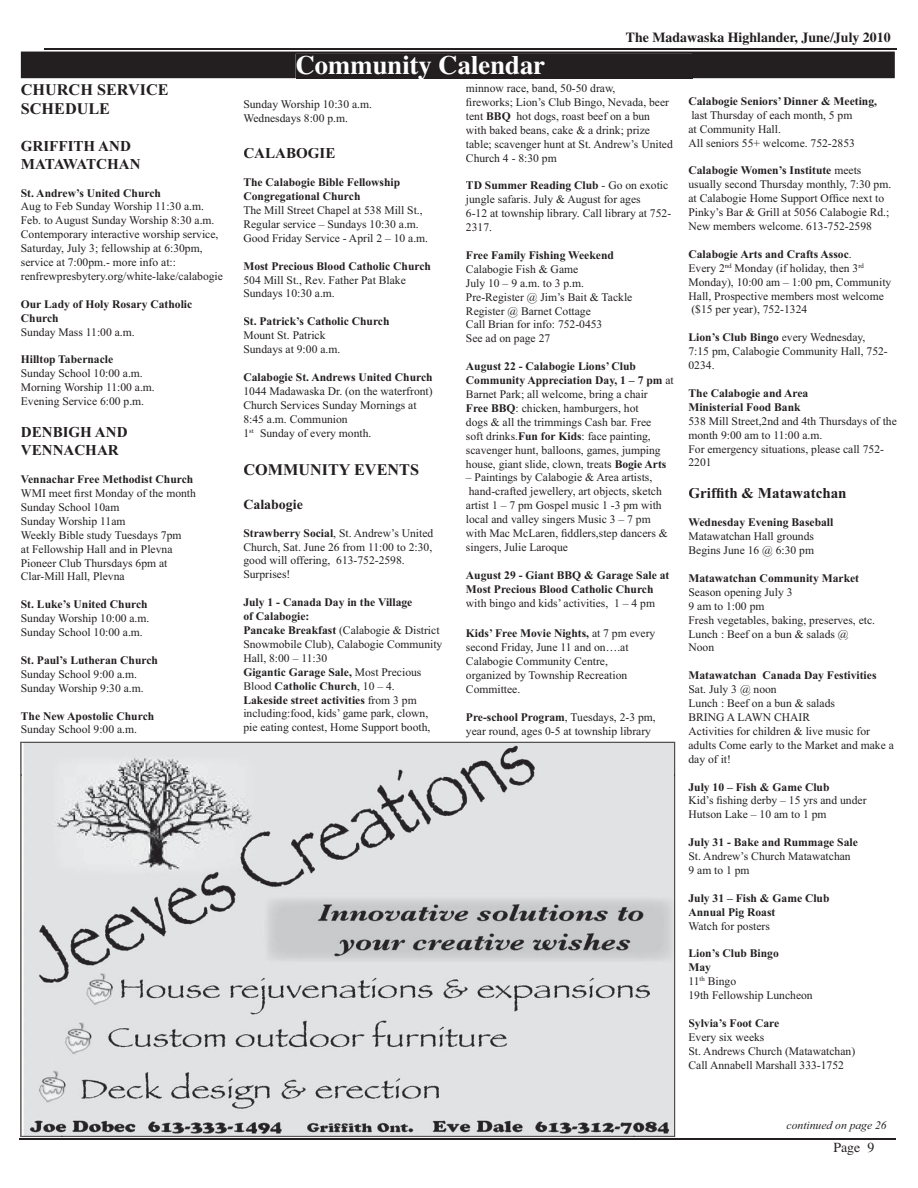
<style>
.page{position:relative;width:918px;height:1188px;background:#fff}
.page>*{position:absolute;margin:0;border:0;box-sizing:border-box;transform-origin:0 0}
.t1{font:700 26.7px "Times";color:#fff}
.t2{font:700 16.2px/19.5px "Times New Roman";color:#231f20}
.t3{font:700 15px/18.1px "Times New Roman";color:#231f20}
.t4{font:700 13.95px "Times";color:#231f20}
.t5{font:700 13.95px "Times New Roman";color:#231f20}
.t6{font:13.95px "Times";color:#231f20}
.t7{font:11.55px/14px "Times New Roman";color:#231f20}
.t8{font:700 11.55px/14px "Times New Roman";color:#231f20}
.t9{font:italic 11.55px "Times New Roman";color:#231f20}
.t10{font:6.75px "Times New Roman";color:#231f20}
.s1{font-weight:700}
</style>
<div class="page">
<hr style="left:19px;top:1139px;width:877px;height:1px;background:#231f20">
<hr style="left:45px;top:48px;width:852px;height:1px;background:#231f20">
<div style="left:21px;top:52px;width:874px;height:26px;background:#231f20"></div>
<div style="left:296px;top:54px;width:396px;height:24px;background:#231f20"></div>
<svg style="left:20px;top:742px;width:655px;height:395px;background:#cccdce"></svg>
<img style="left:21px;top:742px;width:654px;height:33px">
<img style="left:21px;top:775px;width:41px;height:361px">
<img style="left:634px;top:775px;width:41px;height:361px">
<img style="left:62px;top:1135px;width:572px;height:1px">
<h2 class="t2" style="left:21px;top:82px;width:149px">CHURCH SERVICE<br>SCHEDULE</h2>
<p class="t3" style="left:21px;top:138px;width:121px">GRIFFITH AND<br>MATAWATCHAN</p>
<p class="t8" style="left:21px;top:187px;width:142px">St. Andrew’s United Church</p>
<p class="t7" style="left:21px;top:201px;width:204px">Aug to Feb Sunday Worship 11:30 a.m.<br>Feb. to August Sunday Worship 8:30 a.m.<br>Contemporary interactive worship service, Saturday, July 3; fellowship at 6:30pm, service at 7:00pm.- more info at:: renfrewpresbytery.org/white-lake/calabogie</p>
<p class="t8" style="left:21px;top:298px;width:173px">Our Lady of Holy Rosary Catholic<br>Church</p>
<p class="t7" style="left:21px;top:326px;width:115px">Sunday Mass 11:00 a.m.</p>
<p class="t8" style="left:21px;top:354px;width:94px">Hilltop Tabernacle</p>
<p class="t7" style="left:21px;top:368px;width:135px">Sunday School 10:00 a.m.<br>Morning Worship 11:00 a.m.<br>Evening Service 6:00 p.m.</p>
<p class="t3" style="left:21px;top:425px;width:108px">DENBIGH AND<br>VENNACHAR</p>
<p class="t8" style="left:21px;top:473px;width:174px">Vennachar Free Methodist Church</p>
<p class="t7" style="left:21px;top:487px;width:177px">WMI meet first Monday of the month<br>Sunday School 10am<br>Sunday Worship 11am<br>Weekly Bible study Tuesdays 7pm<br>at Fellowship Hall and in Plevna<br>Pioneer Club Thursdays 6pm at<br>Clar-Mill Hall, Plevna</p>
<p class="t8" style="left:21px;top:599px;width:128px">St. Luke’s United Church</p>
<p class="t7" style="left:21px;top:612px;width:130px">Sunday Worship 10:00 a.m.<br>Sunday School 10:00 a.m.</p>
<p class="t8" style="left:21px;top:654px;width:139px">St. Paul’s Lutheran Church</p>
<p class="t7" style="left:21px;top:668px;width:124px">Sunday School 9:00 a.m.<br>Sunday Worship 9:30 a.m.</p>
<p class="t8" style="left:21px;top:710px;width:135px">The New Apostolic Church</p>
<p class="t7" style="left:21px;top:724px;width:118px">Sunday School 9:00 a.m.</p>
<h1 class="t1" style="left:296px;top:55px;width:251px">Community Calendar</h1>
<p class="t4" style="left:626px;top:33px;width:266px">The Madawaska Highlander, June/July 2010</p>
<p class="t7" style="left:243px;top:99px;width:130px">Sunday Worship 10:30 a.m.<br>Wednesdays 8:00 p.m.</p>
<p class="t3" style="left:243px;top:146px;width:94px">CALABOGIE</p>
<p class="t8" style="left:243px;top:177px;width:158px">The Calabogie Bible Fellowship<br>Congregational Church</p>
<p class="t7" style="left:243px;top:204px;width:186px">The Mill Street Chapel at 538 Mill St.,<br>Regular service – Sundays 10:30 a.m.<br>Good Friday Service - April 2 – 10 a.m.</p>
<p class="t8" style="left:243px;top:260px;width:189px">Most Precious Blood Catholic Church</p>
<p class="t7" style="left:243px;top:274px;width:164px">504 Mill St., Rev. Father Pat Blake<br>Sundays 10:30 a.m.</p>
<p class="t8" style="left:243px;top:316px;width:148px">St. Patrick’s Catholic Church</p>
<p class="t7" style="left:243px;top:329px;width:98px">Mount St. Patrick<br>Sundays at 9:00 a.m.</p>
<p class="t8" style="left:243px;top:371px;width:191px">Calabogie St. Andrews United Church</p>
<p class="t7" style="left:243px;top:385px;width:191px">1044 Madawaska Dr. (on the waterfront)<br>Church Services Sunday Mornings at<br>8:45 a.m. Communion<br>1<sup>st</sup> Sunday of every month.</p>
<h2 class="t2" style="left:243px;top:462px;width:177px">COMMUNITY EVENTS</h2>
<p class="t5" style="left:243px;top:500px;width:61px">Calabogie</p>
<p class="t7" style="left:243px;top:527px;width:191px"><span class="s1">Strawberry Social</span>, St. Andrew’s United<br>Church, Sat. June 26 from 11:00 to 2:30, good will offering, 613-752-2598.<br>Surprises!</p>
<p class="t7" style="left:243px;top:596px;width:200px"><span class="s1">July 1 - Canada Day in the Village<br>of Calabogie:<br>Pancake Breakfast</span> (Calabogie &amp; District<br>Snowmobile Club), Calabogie Community<br>Hall, 8:00 – 11:30<br><span class="s1">Gigantic Garage Sale,</span> Most Precious<br>Blood <span class="s1">Catholic Church</span>, 10 – 4.<br><span class="s1">Lakeside street activities</span> from 3 pm including:food, kids’ game park, clown, pie eating contest, Home Support booth,</p>
<p class="t7" style="left:466px;top:82px;width:208px">minnow race, band, 50-50 draw,<br>fireworks; Lion’s Club Bingo, Nevada, beer tent <span class="s1">BBQ</span> hot dogs, roast beef on a bun with baked beans, cake &amp; a drink; prize table; scavenger hunt at St. Andrew’s United Church 4 - 8:30 pm</p>
<p class="t7" style="left:466px;top:180px;width:207px"><span class="s1">TD Summer Reading Club</span> - Go on exotic jungle safaris. July &amp; August for ages<br>6-12 at township library. Call library at 752-<br>2317.</p>
<p class="t8" style="left:466px;top:249px;width:150px">Free Family Fishing Weekend</p>
<p class="t7" style="left:466px;top:263px;width:168px">Calabogie Fish &amp; Game<br>July 10 – 9 a.m. to 3 p.m.<br>Pre-Register @ Jim’s Bait &amp; Tackle<br>Register @ Barnet Cottage<br>Call Brian for info: 752-0453<br>See ad on page 27</p>
<p class="t7" style="left:466px;top:360px;width:209px"><span class="s1">August 22 - Calabogie Lions’ Club Community Appreciation Day, 1 – 7 pm</span> at Barnet Park; all welcome, bring a chair<br><span class="s1">Free BBQ</span>: chicken, hamburgers, hot<br>dogs &amp; all the trimmings Cash bar. Free<br>soft drinks.<span class="s1">Fun for Kids</span>: face painting, scavenger hunt, balloons, games, jumping house, giant slide, clown, treats <span class="s1">Bogie Arts</span></p>
<p class="t7" style="left:466px;top:472px;width:203px">– Paintings by Calabogie &amp; Area artists, hand-crafted jewellery, art objects, sketch artist 1 – 7 pm Gospel music 1 -3 pm with local and valley singers Music 3 – 7 pm with Mac McLaren, fiddlers,step dancers &amp; singers, Julie Laroque</p>
<p class="t8" style="left:466px;top:569px;width:205px">August 29 - Giant BBQ &amp; Garage Sale at<br>Most Precious Blood Catholic Church</p>
<p class="t7" style="left:466px;top:597px;width:191px">with bingo and kids’ activities, 1 – 4 pm</p>
<p class="t7" style="left:466px;top:628px;width:191px"><span class="s1">Kids’ Free Movie Nights,</span> at 7 pm every second Friday, June 11 and on….at<br>Calabogie Community Centre, organized by Township Recreation<br>Committee.</p>
<p class="t7" style="left:466px;top:711px;width:191px"><span class="s1">Pre-school Program</span>, Tuesdays, 2-3 pm, year round, ages 0-5 at township library</p>
<p class="t8" style="left:689px;top:95px;width:190px">Calabogie Seniors’ Dinner &amp; Meeting,</p>
<p class="t7" style="left:689px;top:109px;width:168px">last Thursday of each month, 5 pm at Community Hall.<br>All seniors 55+ welcome. 752-2853</p>
<p class="t7" style="left:689px;top:165px;width:204px"><span class="s1">Calabogie Women’s Institute</span> meets usually second Thursday monthly, 7:30 pm. at Calabogie Home Support Office next to Pinky’s Bar &amp; Grill at 5056 Calabogie Rd.; New members welcome. 613-752-2598</p>
<p class="t7" style="left:689px;top:248px;width:171px"><span class="s1">Calabogie Arts and Crafts Assoc</span>.<br>Every 2<sup>n</sup> Monday (if holiday, then 3</p>
<p class="t10" style="left:728px;top:263px;width:5px">d</p>
<p class="t10" style="left:858px;top:263px;width:7px">rd</p>
<p class="t7" style="left:689px;top:276px;width:204px">Monday), 10:00 am – 1:00 pm, Community<br>Hall, Prospective members most welcome ($15 per year), 752-1324</p>
<p class="t7" style="left:689px;top:332px;width:201px"><span class="s1">Lion’s Club Bingo</span> every Wednesday,<br>7:15 pm, Calabogie Community Hall, 752-<br>0234.</p>
<p class="t8" style="left:689px;top:387px;width:121px">The Calabogie and Area<br>Ministerial Food Bank</p>
<p class="t7" style="left:689px;top:415px;width:210px">538 Mill Street,2nd and 4th Thursdays of the month 9:00 am to 11:00 a.m.<br>For emergency situations, please call 752-<br>2201</p>
<p class="t3" style="left:689px;top:486px;width:160px">Griffith &amp; Matawatchan</p>
<p class="t8" style="left:689px;top:517px;width:146px">Wednesday Evening Baseball</p>
<p class="t7" style="left:689px;top:530px;width:127px">Matawatchan Hall grounds<br>Begins June 16 @ 6:30 pm</p>
<p class="t8" style="left:689px;top:572px;width:172px">Matawatchan Community Market</p>
<p class="t7" style="left:689px;top:586px;width:188px">Season opening July 3<br>9 am to 1:00 pm<br>Fresh vegetables, baking, preserves, etc.<br>Lunch : Beef on a bun &amp; salads @<br>Noon</p>
<p class="t8" style="left:689px;top:670px;width:190px">Matawatchan Canada Day Festivities</p>
<p class="t7" style="left:689px;top:683px;width:207px">Sat. July 3 @ noon<br>Lunch : Beef on a bun &amp; salads<br>BRING A LAWN CHAIR<br>Activities for children &amp; live music for adults Come early to the Market and make a day of it!</p>
<p class="t8" style="left:689px;top:781px;width:143px">July 10 – Fish &amp; Game Club</p>
<p class="t7" style="left:689px;top:795px;width:180px">Kid’s fishing derby – 15 yrs and under<br>Hutson Lake – 10 am to 1 pm</p>
<p class="t8" style="left:689px;top:837px;width:171px">July 31 - Bake and Rummage Sale</p>
<p class="t7" style="left:689px;top:850px;width:164px">St. Andrew’s Church Matawatchan<br>9 am to 1 pm</p>
<p class="t8" style="left:689px;top:892px;width:143px">July 31 – Fish &amp; Game Club<br>Annual Pig Roast</p>
<p class="t7" style="left:689px;top:920px;width:83px">Watch for posters</p>
<p class="t7" style="left:689px;top:948px;width:126px"><span class="s1">Lion’s Club Bingo<br>May<br></span>11<sup>th</sup> Bingo<br>19th Fellowship Luncheon</p>
<p class="t8" style="left:689px;top:1017px;width:92px">Sylvia’s Foot Care</p>
<p class="t7" style="left:689px;top:1031px;width:168px">Every six weeks<br>St. Andrews Church (Matawatchan)<br>Call Annabell Marshall 333-1752</p>
<p class="t9" style="left:787px;top:1121px;width:102px">continued on page 26</p>
<p class="t6" style="left:833px;top:1142px;width:42px">Page 9</p>
</div>
